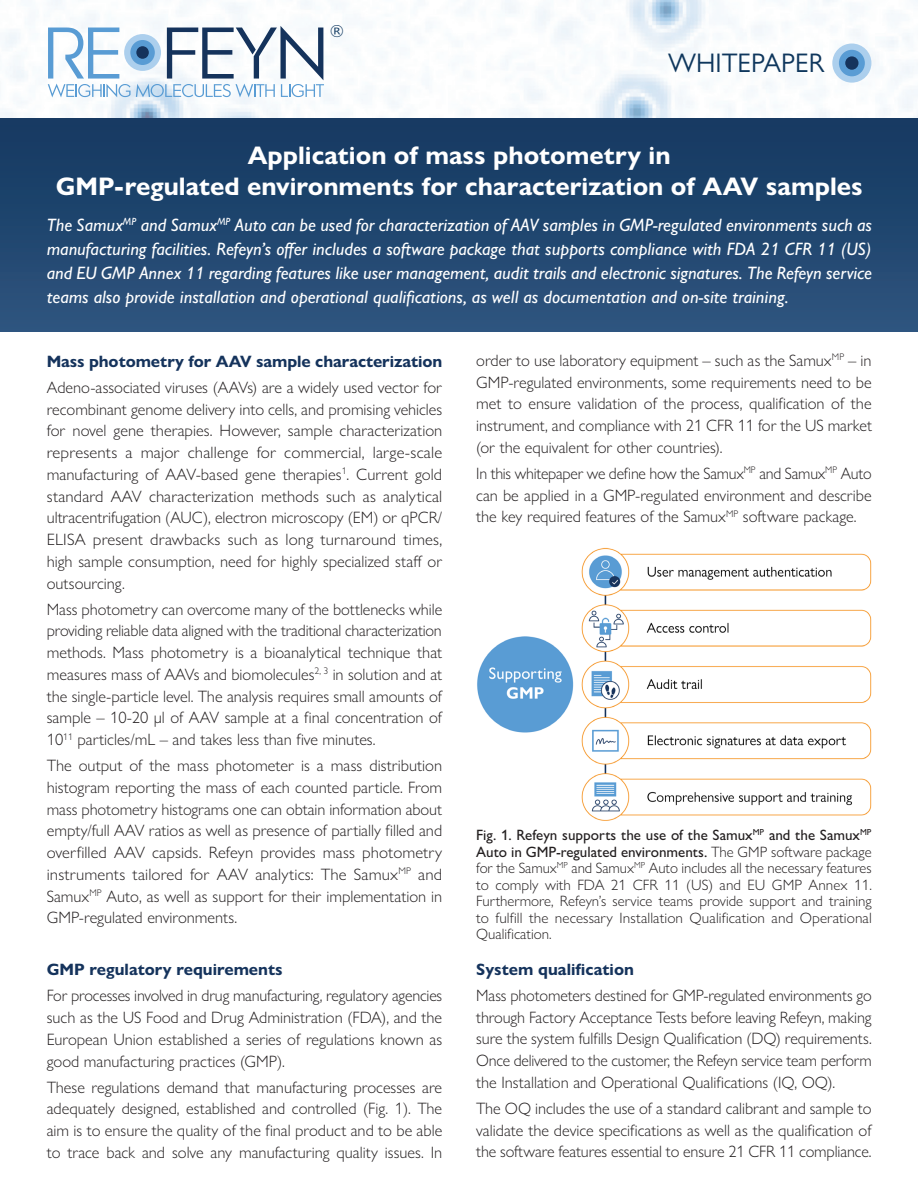
<style>
.page{position:relative;width:918px;height:1188px;background:#fff}
.page>*{position:absolute;margin:0;border:0;box-sizing:border-box;transform-origin:0 0}
.Type{font:27px "Gill Sans Nova";color:#0f375d}
.t1{font:700 25.5px "Gill Sans Nova";color:#fff}
.Synopsis{font:italic 500 18px/24px "Gill Sans Nova";color:#fff;text-align:justify}
.t2{font:17.25px "Gill Sans Nova";color:#0e375f}
.Body{font:300 16.5px/21.8px "Gill Sans Nova";color:#231f20;text-align:justify}
.Body_titles{font:700 16.5px "Gill Sans Nova";color:#15335c}
.Caption_explanation{font:300 15px/16.5px "Gill Sans Nova";letter-spacing:.005em;color:#231f20;text-align:justify}
.s1{font-weight:500}
</style>
<div class="page">
<img style="left:0;top:0;width:918px;height:119px">
<div style="left:832px;top:44px;width:39px;height:39px;background:#accfed;border-radius:50%"></div>
<div style="left:839px;top:50px;width:26px;height:26px;background:#599cd4;border-radius:50%"></div>
<div style="left:845px;top:56px;width:14px;height:14px;background:#15335c;border-radius:50%"></div>
<div style="left:0;top:119px;width:918px;height:212px;background:linear-gradient(to bottom,#143860,#2d547e)"></div>
<svg style="left:48px;top:26px;width:276px;height:71px"></svg>
<img style="left:477px;top:547px;width:395px;height:274px">
<p class="t2" style="left:330px;top:20px;width:15px">®</p>
<p class="Type" style="left:668px;top:47px;width:158px">WHITEPAPER</p>
<p class="t1" style="left:248px;top:140px;width:424px">Application of mass photometry in</p>
<p class="t1" style="left:56px;top:170px;width:809px">GMP-regulated environments for characterization of AAV samples</p>
<p class="Synopsis" style="left:47px;top:212px;width:827px">The Samux<sup>MP</sup> and Samux<sup>MP</sup> Auto can be used for characterization of AAV samples in GMP-regulated environments such as manufacturing facilities. Refeyn’s offer includes a software package that supports compliance with FDA 21 CFR 11 (US) and EU GMP Annex 11 regarding features like user management, audit trails and electronic signatures. The Refeyn service teams also provide installation and operational qualifications, as well as documentation and on-site training.</p>
<p class="Body_titles" style="left:47px;top:351px;width:397px">Mass photometry for AAV sample characterization</p>
<p class="Body" style="left:47px;top:376px;width:397px">Adeno-associated viruses (AAVs) are a widely used vector for recombinant genome delivery into cells, and promising vehicles for novel gene therapies. However, sample characterization represents a major challenge for commercial, large-scale manufacturing of AAV-based gene therapies<sup>1</sup>. Current gold standard AAV characterization methods such as analytical ultracentrifugation (AUC), electron microscopy (EM) or qPCR/ ELISA present drawbacks such as long turnaround times, high sample consumption, need for highly specialized staff or outsourcing.</p>
<p class="Body" style="left:47px;top:598px;width:397px">Mass photometry can overcome many of the bottlenecks while providing reliable data aligned with the traditional characterization methods. Mass photometry is a bioanalytical technique that measures mass of AAVs and biomolecules<sup>2,</sup> <sup>3</sup> in solution and at the single-particle level. The analysis requires small amounts of sample – 10-20 µl of AAV sample at a final concentration of 10<sup>11</sup> particles/mL – and takes less than five minutes.</p>
<p class="Body" style="left:47px;top:754px;width:397px">The output of the mass photometer is a mass distribution histogram reporting the mass of each counted particle. From mass photometry histograms one can obtain information about empty/full AAV ratios as well as presence of partially filled and overfilled AAV capsids. Refeyn provides mass photometry instruments tailored for AAV analytics: The Samux<sup>MP</sup> and Samux<sup>MP</sup> Auto, as well as support for their implementation in GMP-regulated environments.</p>
<p class="Body_titles" style="left:47px;top:960px;width:237px">GMP regulatory requirements</p>
<p class="Body" style="left:47px;top:985px;width:397px">For processes involved in drug manufacturing, regulatory agencies such as the US Food and Drug Administration (FDA), and the European Union established a series of regulations known as good manufacturing practices (GMP).</p>
<p class="Body" style="left:47px;top:1076px;width:397px">These regulations demand that manufacturing processes are adequately designed, established and controlled (Fig. 1). The aim is to ensure the quality of the final product and to be able to trace back and solve any manufacturing quality issues. In</p>
<p class="Body" style="left:476px;top:349px;width:397px">order to use laboratory equipment – such as the Samux<sup>MP</sup> – in GMP-regulated environments, some requirements need to be met to ensure validation of the process, qualification of the instrument, and compliance with 21 CFR 11 for the US market (or the equivalent for other countries).</p>
<p class="Body" style="left:476px;top:462px;width:397px">In this whitepaper we define how the Samux<sup>MP</sup> and Samux<sup>MP</sup> Auto can be applied in a GMP-regulated environment and describe the key required features of the Samux<sup>MP</sup> software package.</p>
<p class="Caption_explanation" style="left:476px;top:827px;width:397px"><span class="s1">Fig. 1. Refeyn supports the use of the Samux</span><sup>MP</sup> <span class="s1">and the Samux</span><sup>MP </sup><span class="s1">Auto in GMP-regulated environments.</span> The GMP software package for the Samux<sup>MP</sup> and Samux<sup>MP</sup> Auto includes all the necessary features to comply with FDA 21 CFR 11 (US) and EU GMP Annex 11.<br>Furthermore, Refeyn’s service teams provide support and training to fulfill the necessary Installation Qualification and Operational Qualification.</p>
<p class="Body_titles" style="left:476px;top:959px;width:159px">System qualification</p>
<p class="Body" style="left:476px;top:984px;width:397px">Mass photometers destined for GMP-regulated environments go through Factory Acceptance Tests before leaving Refeyn, making sure the system fulfills Design Qualification (DQ) requirements.<br>Once delivered to the customer, the Refeyn service team perform the Installation and Operational Qualifications (IQ, OQ).</p>
<p class="Body" style="left:476px;top:1097px;width:397px">The OQ includes the use of a standard calibrant and sample to validate the device specifications as well as the qualification of the software features essential to ensure 21 CFR 11 compliance.</p>
</div>
